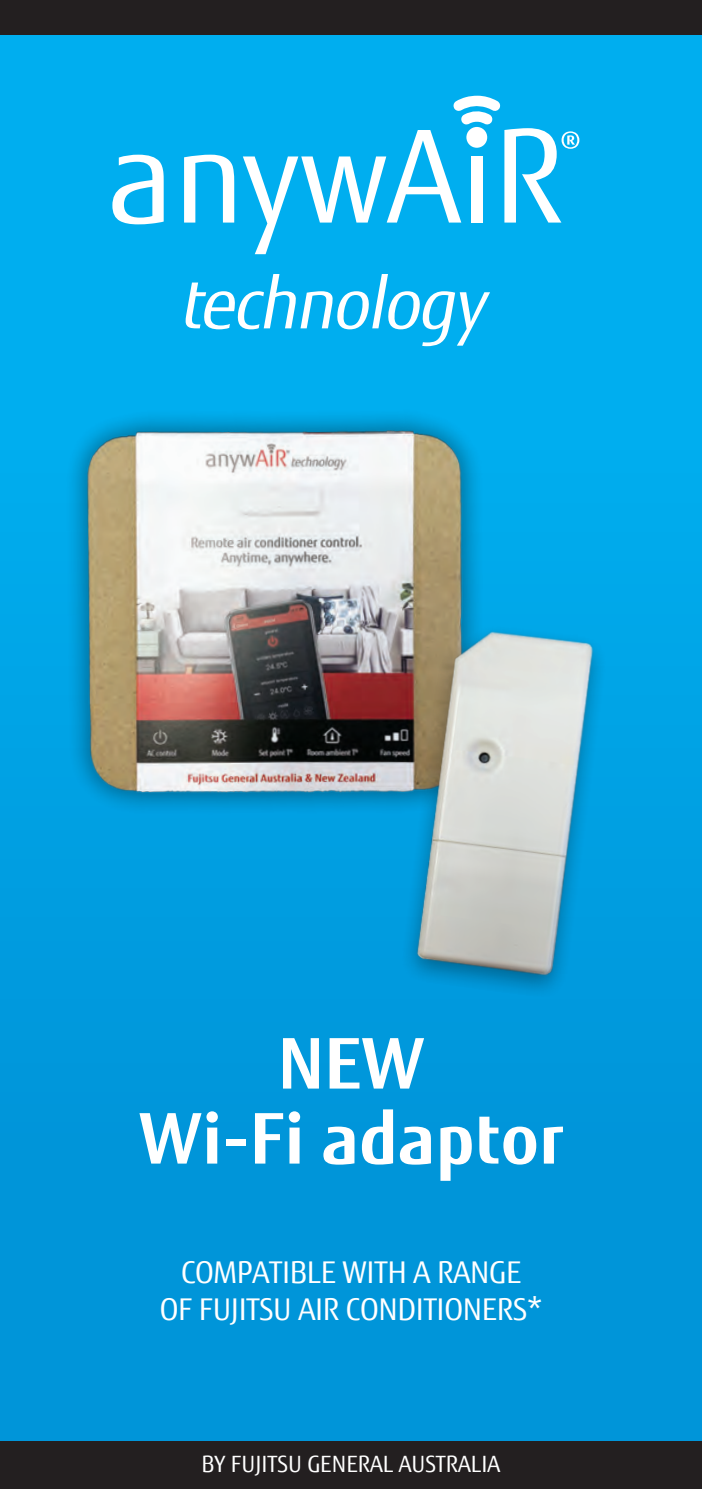
<style>
.page{position:relative;width:702px;height:1489px;background:#fff}
.page>*{position:absolute;margin:0;border:0;box-sizing:border-box;transform-origin:0 0}
.t1{font:700 70px/75px "Fujitsu Sans";color:#fff;text-align:center}
.t2{font:30px/37.5px "Fujitsu Sans";letter-spacing:-.01em;color:#fff;text-align:center}
.t3{font:22.5px "Fujitsu Sans";color:#fff}
</style>
<div class="page">
<div style="left:1px;top:0;width:701px;height:1488px;background:linear-gradient(to bottom,#00b4f4,#0090d5)"></div>
<svg style="left:112px;top:155px;width:52px;height:69px"></svg>
<svg style="left:184px;top:155px;width:50px;height:67px"></svg>
<svg style="left:185px;top:274px;width:305px;height:72px"></svg>
<svg style="left:243px;top:96px;width:336px;height:158px"></svg>
<div style="left:0;top:0;width:702px;height:35px;background:#231f20"></div>
<div style="left:0;top:1440px;width:702px;height:48px;background:#231f20"></div>
<img style="left:55px;top:397px;width:438px;height:426px">
<img style="left:383px;top:579px;width:249px;height:423px">
<h1 class="t1" style="left:139px;top:1025px;width:426px">NEW<br>Wi-Fi adaptor</h1>
<p class="t2" style="left:160px;top:1253px;width:384px">COMPATIBLE WITH A RANGE<br>OF FUJITSU AIR CONDITIONERS*</p>
<p class="t3" style="left:202px;top:1449px;width:300px">BY FUJITSU GENERAL AUSTRALIA</p>
</div>
